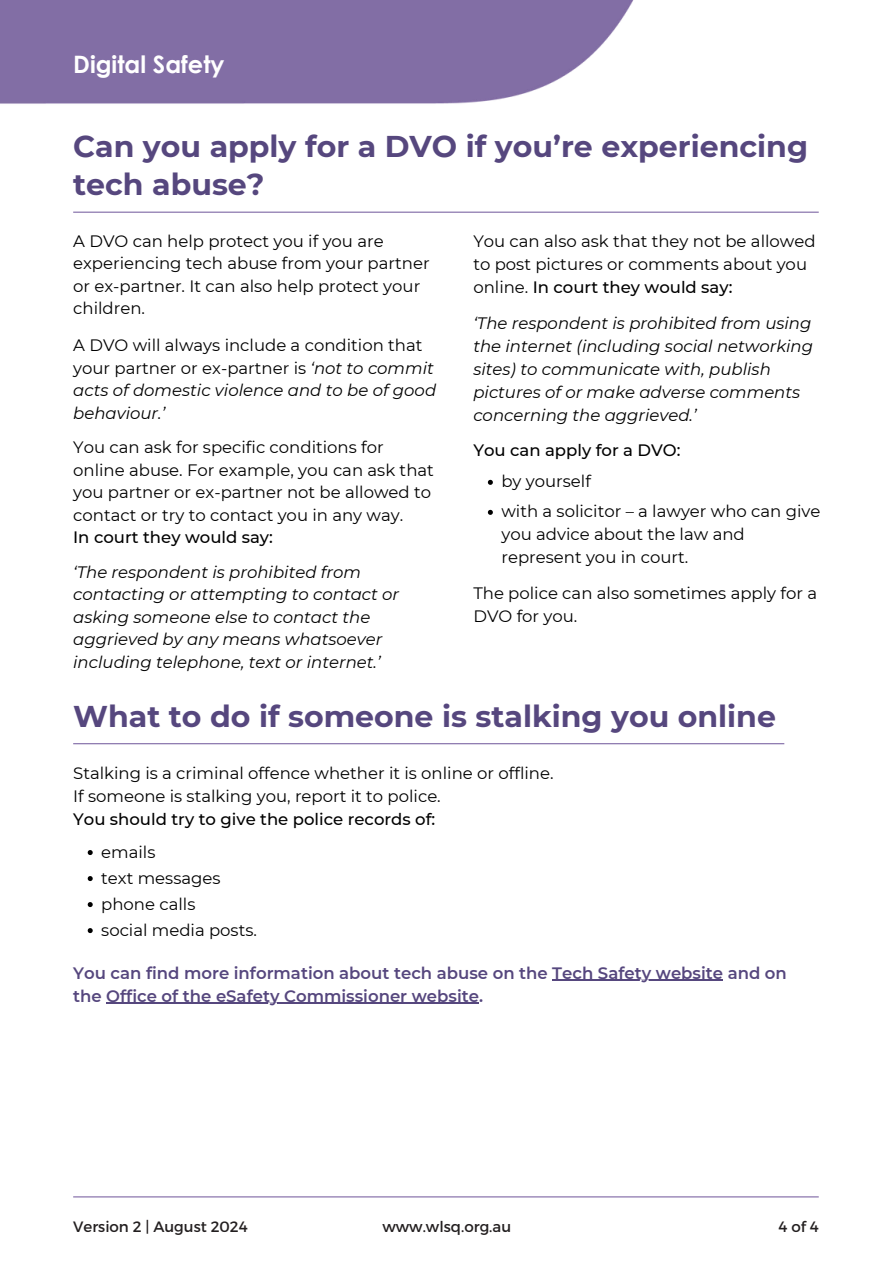
<style>
.page{position:relative;width:894px;height:1264px;background:#fff}
.page>*{position:absolute;margin:0;border:0;box-sizing:border-box;transform-origin:0 0}
.t1{font:700 30px/38.2px "Montserrat";color:#56477e}
.t2{font:700 24px "Century Gothic";color:#fff}
.t3{font:16.5px/22.5px "Montserrat";color:#000}
.t4{font:italic 16.5px/22.5px "Montserrat";color:#000}
.t5{font:600 16.5px "Montserrat";color:#56477e}
.t6{font:500 16.5px "Montserrat";color:#000}
.t7{font:15px "Montserrat";color:#231f20}
.s1{font-style:italic}
.s2{font-weight:500}
</style>
<div class="page">
<svg style="left:487px;top:480px;width:5px;height:5px"></svg>
<svg style="left:487px;top:510px;width:5px;height:5px"></svg>
<hr style="left:73px;top:1196px;width:745px;height:1px;background:#7e67a5">
<img style="left:0;top:0;width:634px;height:104px">
<hr style="left:73px;top:212px;width:745px;height:1px;background:#7e67a5">
<svg style="left:88px;top:850px;width:5px;height:5px"></svg>
<svg style="left:88px;top:876px;width:5px;height:5px"></svg>
<svg style="left:88px;top:902px;width:5px;height:5px"></svg>
<svg style="left:88px;top:928px;width:5px;height:5px"></svg>
<hr style="left:552px;top:979px;width:171px;height:2px;background:#56477e">
<hr style="left:106px;top:1002px;width:373px;height:2px;background:#56477e">
<hr style="left:73px;top:743px;width:711px;height:1px;background:#7e67a5">
<p class="t2" style="left:73px;top:49px;width:153px">Digital Safety</p>
<p class="t1" style="left:73px;top:127px;width:736px">Can you apply for a DVO if you’re experiencing tech abuse?</p>
<h2 class="t3" style="left:73px;top:229px;width:358px">A DVO can help protect you if you are experiencing tech abuse from your partner or ex-partner. It can also help protect your children.</h2>
<h1 class="t3" style="left:73px;top:334px;width:364px">A DVO will always include a condition that your partner or ex-partner is <span class="s1">‘not to commit acts of domestic violence and to be of good behaviour.’</span></h1>
<p class="t3" style="left:73px;top:436px;width:362px">You can ask for specific conditions for online abuse. For example, you can ask that you partner or ex-partner not be allowed to contact or try to contact you in any way.</p>
<p class="t6" style="left:73px;top:527px;width:201px">In court they would say:</p>
<p class="t4" style="left:73px;top:560px;width:327px">‘The respondent is prohibited from contacting or attempting to contact or asking someone else to contact the aggrieved by any means whatsoever including telephone, text or internet.’</p>
<p class="t3" style="left:473px;top:230px;width:343px;line-height:23px">You can also ask that they not be allowed to post pictures or comments about you online. <span class="s2">In court they would say:</span></p>
<p class="t4" style="left:473px;top:311px;width:341px;line-height:23px">‘The respondent is prohibited from using the internet (including social networking sites) to communicate with, publish pictures of or make adverse comments concerning the aggrieved.’</p>
<p class="t6" style="left:473px;top:440px;width:209px">You can apply for a DVO:</p>
<p class="t3" style="left:501px;top:470px;width:91px">by yourself</p>
<h3 class="t3" style="left:501px;top:500px;width:320px;line-height:23px">with a solicitor – a lawyer who can give you advice about the law and represent you in court.</h3>
<p class="t3" style="left:473px;top:581px;width:345px;line-height:23px">The police can also sometimes apply for a<br>DVO for you.</p>
<h1 class="t1" style="left:73px;top:697px;width:704px">What to do if someone is stalking you online</h1>
<p class="t3" style="left:73px;top:761px;width:481px">Stalking is a criminal offence whether it is online or offline.</p>
<p class="t3" style="left:73px;top:784px;width:369px">If someone is stalking you, report it to police.</p>
<p class="t6" style="left:73px;top:809px;width:363px">You should try to give the police records of:</p>
<p class="t3" style="left:101px;top:840px;width:56px">emails</p>
<p class="t3" style="left:101px;top:866px;width:121px">text messages</p>
<h3 class="t3" style="left:101px;top:892px;width:96px">phone calls</h3>
<p class="t3" style="left:101px;top:918px;width:157px">social media posts.</p>
<p class="t5" style="left:73px;top:962px;width:715px">You can find more information about tech abuse on the Tech Safety website and on</p>
<p class="t5" style="left:73px;top:985px;width:411px">the Office of the eSafety Commissioner website.</p>
<h1 class="t7" style="left:73px;top:1216px;width:176px">Version 2 | August 2024</h1>
<p class="t7" style="left:382px;top:1216px;width:130px">www.wlsq.org.au</p>
<p class="t7" style="left:778px;top:1216px;width:42px">4of4</p>
</div>
